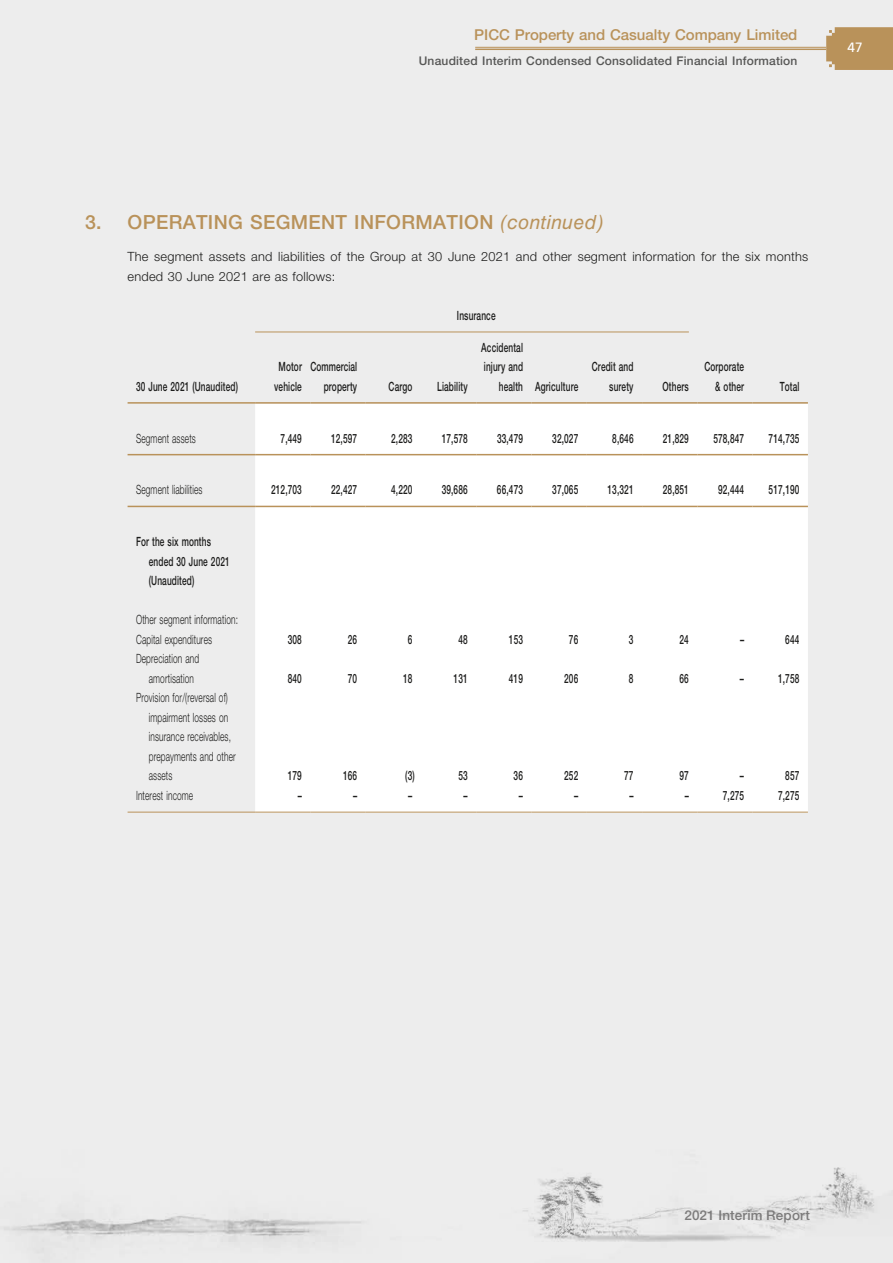
<style>
.page{position:relative;width:893px;height:1263px;background:#ededed}
.page>*{position:absolute;margin:0;border:0;box-sizing:border-box;transform-origin:0 0}
.t1{font:500 19.5px "Helvetica Neue LT Std";letter-spacing:.015em;color:#b9925a}
.t2{font:500 15px "Helvetica Neue LT Std";letter-spacing:-.005em;color:#b9925a}
.t3{font:500 13.5px "Helvetica Neue LT Std";letter-spacing:.01em;color:#7c7b7b}
.t4{font:13.5px "Frutiger LT Std";color:#fff}
.t5{font:500 12.75px/19.5px "Helvetica Neue LT Std";letter-spacing:.015em;color:#1c1c1b;text-align:right;scale:.65 1}
.t6{font:300 12.75px/19.5px "Helvetica Neue LT Std";letter-spacing:.015em;color:#1c1c1b;scale:.65 1}
.t7{font:300 12.75px/19.5px "Helvetica Neue LT Std";letter-spacing:.015em;color:#1c1c1b}
.t8{font:500 12px "Helvetica Neue LT Std";letter-spacing:.015em;color:#575756}
.s1{font-family:"Helvetica LT Std";font-weight:400;font-style:italic}
</style>
<div class="page">
<svg style="left:826px;top:27px;width:67px;height:43px;background:#bb9661"></svg>
<hr style="left:475px;top:47px;width:351px;height:1px;background:#b9925a">
<hr style="left:475px;top:49px;width:351px;height:1px;background:#b9925a">
<div style="left:255px;top:404px;width:553px;height:408px;background:#fff"></div>
<hr style="left:255px;top:332px;width:434px;height:1px;background:#b9925a">
<hr style="left:128px;top:402px;width:127px;height:2px;background:#b9925a">
<hr style="left:255px;top:402px;width:55px;height:2px;background:#b9925a">
<hr style="left:310px;top:402px;width:56px;height:2px;background:#b9925a">
<hr style="left:366px;top:402px;width:55px;height:2px;background:#b9925a">
<hr style="left:421px;top:402px;width:55px;height:2px;background:#b9925a">
<hr style="left:476px;top:402px;width:55px;height:2px;background:#b9925a">
<hr style="left:531px;top:402px;width:56px;height:2px;background:#b9925a">
<hr style="left:587px;top:402px;width:55px;height:2px;background:#b9925a">
<hr style="left:642px;top:402px;width:55px;height:2px;background:#b9925a">
<hr style="left:697px;top:402px;width:56px;height:2px;background:#b9925a">
<hr style="left:753px;top:402px;width:55px;height:2px;background:#b9925a">
<hr style="left:128px;top:454px;width:127px;height:1px;background:#b9925a">
<hr style="left:255px;top:454px;width:55px;height:1px;background:#b9925a">
<hr style="left:310px;top:454px;width:56px;height:1px;background:#b9925a">
<hr style="left:366px;top:454px;width:55px;height:1px;background:#b9925a">
<hr style="left:421px;top:454px;width:55px;height:1px;background:#b9925a">
<hr style="left:476px;top:454px;width:55px;height:1px;background:#b9925a">
<hr style="left:531px;top:454px;width:56px;height:1px;background:#b9925a">
<hr style="left:587px;top:454px;width:55px;height:1px;background:#b9925a">
<hr style="left:642px;top:454px;width:55px;height:1px;background:#b9925a">
<hr style="left:697px;top:454px;width:56px;height:1px;background:#b9925a">
<hr style="left:753px;top:454px;width:55px;height:1px;background:#b9925a">
<hr style="left:128px;top:506px;width:127px;height:1px;background:#b9925a">
<hr style="left:255px;top:506px;width:55px;height:1px;background:#b9925a">
<hr style="left:310px;top:506px;width:56px;height:1px;background:#b9925a">
<hr style="left:366px;top:506px;width:55px;height:1px;background:#b9925a">
<hr style="left:421px;top:506px;width:55px;height:1px;background:#b9925a">
<hr style="left:476px;top:506px;width:55px;height:1px;background:#b9925a">
<hr style="left:531px;top:506px;width:56px;height:1px;background:#b9925a">
<hr style="left:587px;top:506px;width:55px;height:1px;background:#b9925a">
<hr style="left:642px;top:506px;width:55px;height:1px;background:#b9925a">
<hr style="left:697px;top:506px;width:56px;height:1px;background:#b9925a">
<hr style="left:753px;top:506px;width:55px;height:1px;background:#b9925a">
<hr style="left:128px;top:812px;width:127px;height:1px;background:#b9925a">
<hr style="left:255px;top:812px;width:55px;height:1px;background:#b9925a">
<hr style="left:310px;top:812px;width:56px;height:1px;background:#b9925a">
<hr style="left:366px;top:812px;width:55px;height:1px;background:#b9925a">
<hr style="left:421px;top:812px;width:55px;height:1px;background:#b9925a">
<hr style="left:476px;top:812px;width:55px;height:1px;background:#b9925a">
<hr style="left:531px;top:812px;width:56px;height:1px;background:#b9925a">
<hr style="left:587px;top:812px;width:55px;height:1px;background:#b9925a">
<hr style="left:642px;top:812px;width:55px;height:1px;background:#b9925a">
<hr style="left:697px;top:812px;width:56px;height:1px;background:#b9925a">
<hr style="left:753px;top:812px;width:55px;height:1px;background:#b9925a">
<p class="t2" style="left:474px;top:25px;width:325px">PICC Property and Casualty Company Limited</p>
<p class="t8" style="left:419px;top:54px;width:380px">Unaudited Interim Condensed Consolidated Financial Information</p>
<p class="t4" style="left:847px;top:40px;width:17px">47</p>
<h1 class="t1" style="left:85px;top:210px;width:520px">3. OPERATING SEGMENT INFORMATION <span class="s1">(continued)</span></h1>
<p class="t7" style="left:128px;top:246px;width:682px">The segment assets and liabilities of the Group at 30 June 2021 and other segment information for the six months ended 30 June 2021 are as follows:</p>
<p class="t5" style="left:457px;top:305px;width:61px">Insurance</p>
<p class="t5" style="left:136px;top:376px;width:158px">30 June 2021 (Unaudited)</p>
<p class="t5" style="left:274px;top:357px;width:44px;text-align:center">Motor vehicle</p>
<p class="t5" style="left:310px;top:357px;width:73px">Commercial property</p>
<p class="t5" style="left:389px;top:376px;width:38px">Cargo</p>
<p class="t5" style="left:437px;top:376px;width:49px">Liability</p>
<p class="t5" style="left:481px;top:337px;width:66px">Accidental</p>
<p class="t5" style="left:484px;top:357px;width:62px">injury and</p>
<p class="t5" style="left:499px;top:376px;width:124px">health Agriculture</p>
<p class="t5" style="left:592px;top:357px;width:66px">Credit and surety</p>
<p class="t5" style="left:662px;top:376px;width:42px">Others</p>
<p class="t5" style="left:704px;top:357px;width:63px">Corporate &amp; other</p>
<p class="t5" style="left:780px;top:376px;width:32px">Total</p>
<p class="t6" style="left:136px;top:428px;width:94px">Segment assets</p>
<p class="t5" style="left:281px;top:428px;width:34px">7,449</p>
<p class="t5" style="left:331px;top:428px;width:42px">12,597</p>
<p class="t5" style="left:391px;top:428px;width:34px">2,283</p>
<p class="t5" style="left:442px;top:428px;width:42px">17,578</p>
<p class="t5" style="left:497px;top:428px;width:42px">33,479</p>
<p class="t5" style="left:552px;top:428px;width:42px">32,027</p>
<p class="t5" style="left:612px;top:428px;width:34px">8,646</p>
<p class="t5" style="left:663px;top:428px;width:42px">21,829</p>
<p class="t5" style="left:713px;top:428px;width:49px">578,847</p>
<p class="t5" style="left:769px;top:428px;width:49px">714,735</p>
<p class="t6" style="left:136px;top:480px;width:104px">Segment liabilities</p>
<p class="t5" style="left:271px;top:480px;width:49px">212,703</p>
<p class="t5" style="left:331px;top:480px;width:42px">22,427</p>
<p class="t5" style="left:391px;top:480px;width:34px">4,220</p>
<p class="t5" style="left:442px;top:480px;width:42px">39,686</p>
<p class="t5" style="left:497px;top:480px;width:42px">66,473</p>
<p class="t5" style="left:552px;top:480px;width:42px">37,065</p>
<p class="t5" style="left:608px;top:480px;width:42px">13,321</p>
<p class="t5" style="left:663px;top:480px;width:42px">28,851</p>
<p class="t5" style="left:718px;top:480px;width:42px">92,444</p>
<p class="t5" style="left:769px;top:480px;width:49px">517,190</p>
<p class="t5" style="left:149px;top:532px;width:126px;text-align:left;text-indent:-13px">For the six months ended 30 June 2021 (Unaudited)</p>
<p class="t6" style="left:136px;top:610px;width:158px">Other segment information:<br>Capital expenditures</p>
<p class="t6" style="left:136px;top:649px;width:99px;text-align:center">Depreciation and amortisation</p>
<p class="t6" style="left:149px;top:688px;width:135px;text-indent:-13px">Provision for/(reversal of) impairment losses on insurance receivables, prepayments and other assets</p>
<p class="t5" style="left:288px;top:629px;width:23px">308</p>
<p class="t5" style="left:348px;top:629px;width:16px">26</p>
<p class="t5" style="left:408px;top:629px;width:9px">6</p>
<p class="t5" style="left:458px;top:629px;width:16px">48</p>
<p class="t5" style="left:509px;top:629px;width:23px">153</p>
<p class="t5" style="left:569px;top:629px;width:16px">76</p>
<p class="t5" style="left:629px;top:629px;width:9px">3</p>
<p class="t5" style="left:679px;top:629px;width:16px">24</p>
<p class="t5" style="left:740px;top:629px;width:8px">–</p>
<p class="t5" style="left:785px;top:629px;width:23px">644</p>
<p class="t5" style="left:288px;top:668px;width:23px">840</p>
<p class="t5" style="left:348px;top:668px;width:16px">70</p>
<p class="t5" style="left:403px;top:668px;width:16px">18</p>
<p class="t5" style="left:454px;top:668px;width:23px">131</p>
<p class="t5" style="left:509px;top:668px;width:23px">419</p>
<p class="t5" style="left:564px;top:668px;width:23px">206</p>
<p class="t5" style="left:629px;top:668px;width:9px">8</p>
<p class="t5" style="left:679px;top:668px;width:16px">66</p>
<p class="t5" style="left:740px;top:668px;width:8px">–</p>
<p class="t5" style="left:778px;top:668px;width:34px">1,758</p>
<p class="t5" style="left:288px;top:766px;width:23px">179</p>
<p class="t5" style="left:343px;top:766px;width:23px">166</p>
<p class="t5" style="left:405px;top:766px;width:16px">(3)</p>
<p class="t5" style="left:458px;top:766px;width:16px">53</p>
<p class="t5" style="left:514px;top:766px;width:16px">36</p>
<p class="t5" style="left:564px;top:766px;width:23px">252</p>
<p class="t5" style="left:624px;top:766px;width:16px">77</p>
<p class="t5" style="left:679px;top:766px;width:16px">97</p>
<p class="t5" style="left:740px;top:766px;width:8px">–</p>
<p class="t5" style="left:785px;top:766px;width:23px">857</p>
<p class="t6" style="left:136px;top:785px;width:90px">Interest income</p>
<p class="t5" style="left:298px;top:785px;width:8px">–</p>
<p class="t5" style="left:353px;top:785px;width:8px">–</p>
<p class="t5" style="left:408px;top:785px;width:8px">–</p>
<p class="t5" style="left:464px;top:785px;width:8px">–</p>
<p class="t5" style="left:519px;top:785px;width:8px">–</p>
<p class="t5" style="left:574px;top:785px;width:8px">–</p>
<p class="t5" style="left:629px;top:785px;width:8px">–</p>
<p class="t5" style="left:685px;top:785px;width:8px">–</p>
<p class="t5" style="left:723px;top:785px;width:34px">7,275</p>
<p class="t5" style="left:778px;top:785px;width:34px">7,275</p>
<p class="t3" style="left:684px;top:1207px;width:127px">2021 Interim Report</p>
</div>
